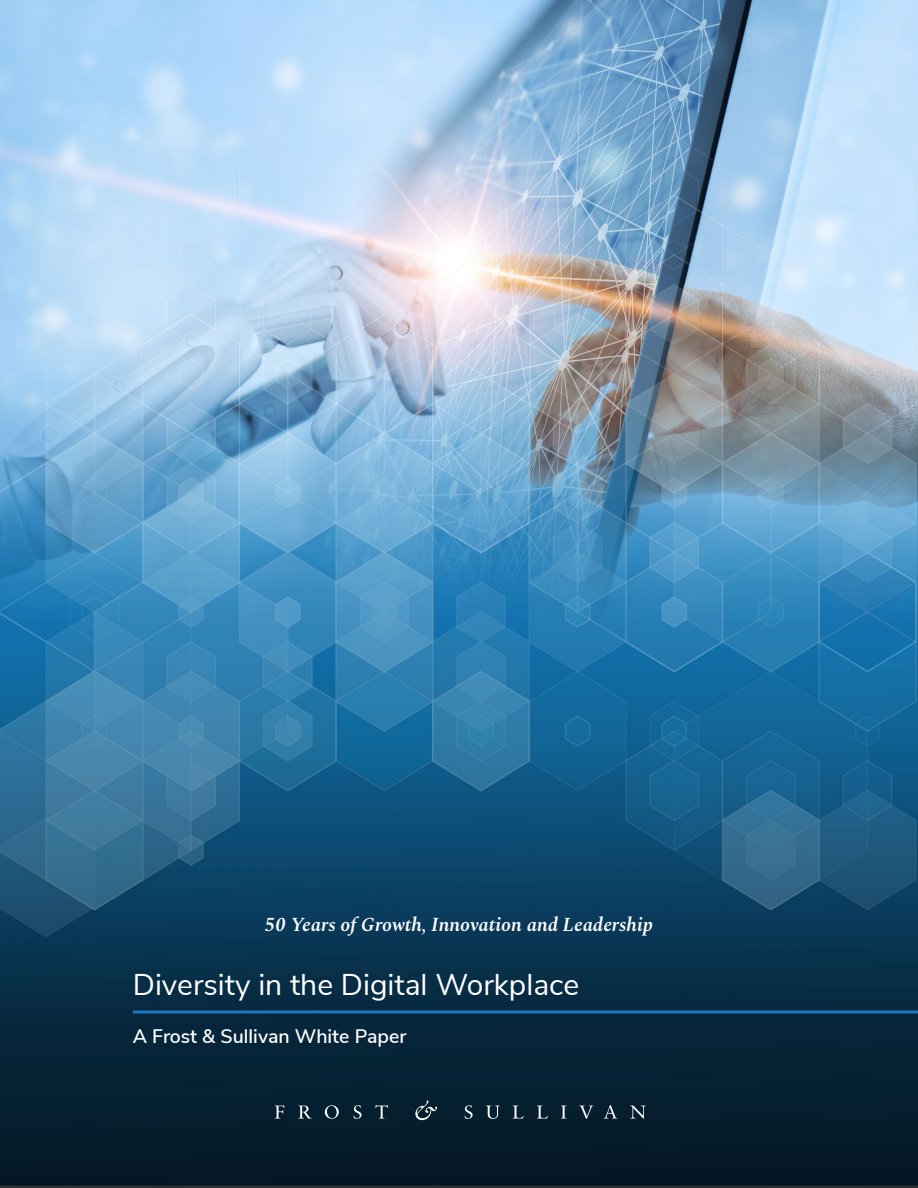
<style>
.page{position:relative;width:918px;height:1188px;background:#fff}
.page>*{position:absolute;margin:0;border:0;box-sizing:border-box;transform-origin:0 0}
.t1{font:30px "Nunito Sans";color:#fff}
.t2{font:italic 600 19.5px "Spectral";color:#fff}
.t3{font:600 19.5px "Nunito Sans";color:#fff}
</style>
<div class="page">
<img style="left:0;top:0;width:918px;height:1188px">
<hr style="left:133px;top:1010px;width:785px;height:3px;background:#2077bd">
<svg style="left:275px;top:1106px;width:9px;height:13px"></svg>
<svg style="left:298px;top:1106px;width:14px;height:13px"></svg>
<svg style="left:325px;top:1105px;width:14px;height:14px"></svg>
<svg style="left:354px;top:1105px;width:8px;height:14px"></svg>
<svg style="left:375px;top:1105px;width:13px;height:14px"></svg>
<svg style="left:465px;top:1105px;width:8px;height:14px"></svg>
<svg style="left:486px;top:1106px;width:14px;height:13px"></svg>
<svg style="left:513px;top:1106px;width:11px;height:13px"></svg>
<svg style="left:537px;top:1106px;width:11px;height:13px"></svg>
<svg style="left:561px;top:1106px;width:5px;height:13px"></svg>
<svg style="left:579px;top:1106px;width:14px;height:13px"></svg>
<svg style="left:604px;top:1105px;width:13px;height:14px"></svg>
<svg style="left:630px;top:1106px;width:16px;height:13px"></svg>
<svg style="left:415px;top:1101px;width:22px;height:19px"></svg>
<p class="t2" style="left:265px;top:911px;width:390px">50 Years of Growth, Innovation and Leadership</p>
<h1 class="t1" style="left:133px;top:962px;width:448px">Diversity in the Digital Workplace</h1>
<p class="t3" style="left:133px;top:1022px;width:275px">A Frost &amp; Sullivan White Paper</p>
</div>
